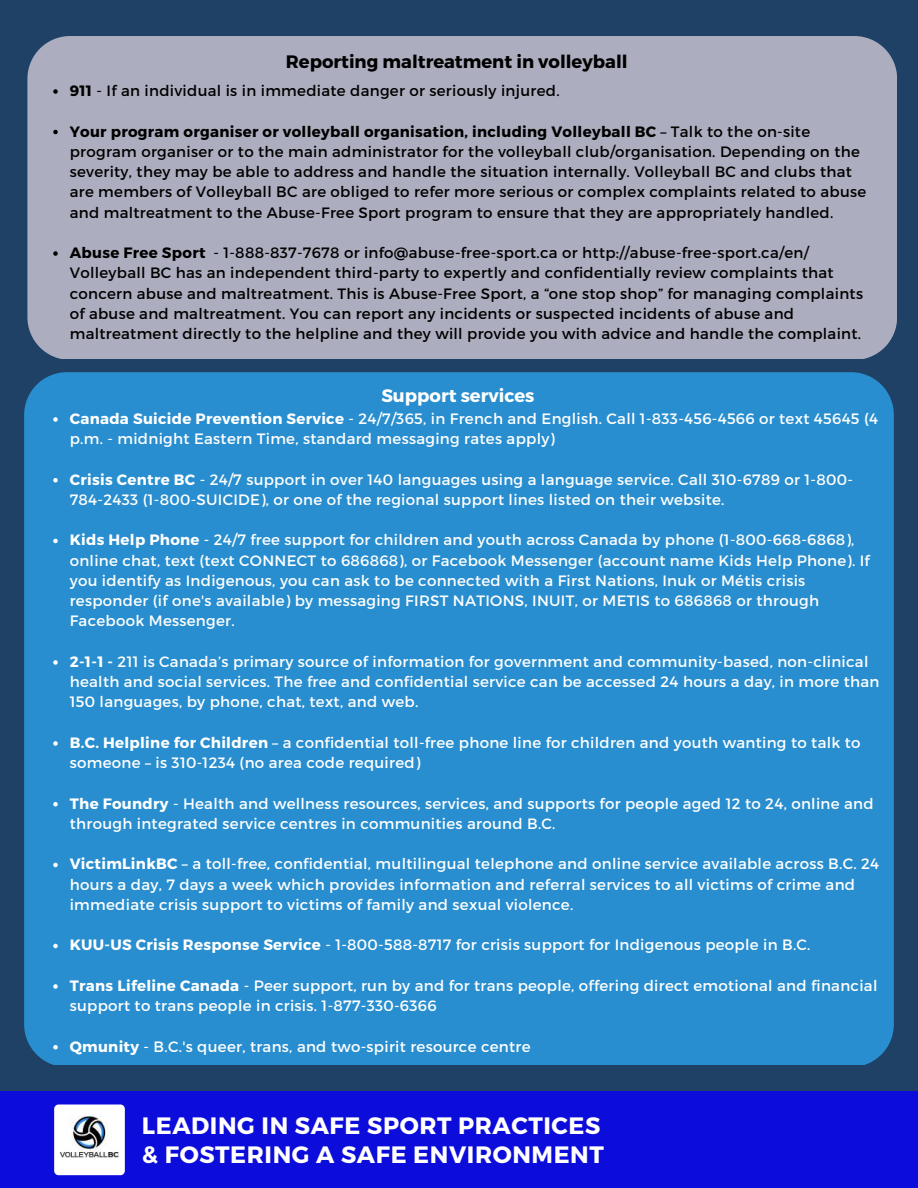
<style>
.page{position:relative;width:918px;height:1188px;background:#1f4165}
.page>*{position:absolute;margin:0;border:0;box-sizing:border-box;transform-origin:0 0}
.t1{font:700 23.7px/29.2px "Montserrat";letter-spacing:.025em;color:#fff}
.t2{font:700 18px "Montserrat";color:#000}
.t3{font:700 18px "Montserrat";color:#fff}
.t4{font:15px/20.2px "Montserrat";letter-spacing:.02em;color:#fff}
.t5{font:15px/20.2px "Montserrat";letter-spacing:.02em;color:#000}
.s1{font-weight:700}
</style>
<div class="page">
<div style="left:0;top:1092px;width:918px;height:96px;background:#0c0cdb"></div>
<img style="left:54px;top:1105px;width:71px;height:70px;border-radius:4px">
<div style="left:24px;top:372px;width:869px;height:693px;background:#288ecf"></div>
<svg style="left:53px;top:417px;width:5px;height:5px"></svg>
<svg style="left:53px;top:478px;width:5px;height:4px"></svg>
<svg style="left:53px;top:539px;width:5px;height:4px"></svg>
<svg style="left:53px;top:660px;width:5px;height:5px"></svg>
<svg style="left:53px;top:741px;width:5px;height:5px"></svg>
<svg style="left:53px;top:802px;width:5px;height:4px"></svg>
<svg style="left:53px;top:863px;width:5px;height:4px"></svg>
<svg style="left:53px;top:944px;width:5px;height:4px"></svg>
<svg style="left:53px;top:984px;width:5px;height:5px"></svg>
<svg style="left:53px;top:1045px;width:5px;height:4px"></svg>
<div style="left:27px;top:36px;width:870px;height:323px;background:#acadbe"></div>
<svg style="left:53px;top:89px;width:5px;height:5px"></svg>
<svg style="left:53px;top:130px;width:5px;height:4px"></svg>
<svg style="left:53px;top:251px;width:5px;height:5px"></svg>
<p class="t2" style="left:286px;top:50px;width:343px">Reporting maltreatment in volleyball</p>
<p class="t5" style="left:70px;top:81px;width:491px"><span class="s1">911</span> - If an individual is in immediate danger or seriously injured.</p>
<p class="t5" style="left:70px;top:121px;width:798px"><span class="s1">Your program organiser or volleyball organisation, including Volleyball BC</span> – Talk to the on-site program organiser or to the main administrator for the volleyball club/organisation. Depending on the severity, they may be able to address and handle the situation internally. Volleyball BC and clubs that are members of Volleyball BC are obliged to refer more serious or complex complaints related to abuse and maltreatment to the Abuse-Free Sport program to ensure that they are appropriately handled.</p>
<p class="t5" style="left:70px;top:243px;width:795px"><span class="s1">Abuse Free Sport</span> - 1-888-837-7678 or info@abuse-free-sport.ca or http://abuse-free-sport.ca/en/ Volleyball BC has an independent third-party to expertly and confidentially review complaints that concern abuse and maltreatment. This is Abuse-Free Sport, a “one stop shop” for managing complaints of abuse and maltreatment. You can report any incidents or suspected incidents of abuse and maltreatment directly to the helpline and they will provide you with advice and handle the complaint.</p>
<p class="t3" style="left:381px;top:385px;width:155px">Support services</p>
<p class="t4" style="left:70px;top:408px;width:810px"><span class="s1">Canada Suicide Prevention Service</span> - 24/7/365, in French and English. Call 1-833-456-4566 or text 45645 (4 p.m. - midnight Eastern Time, standard messaging rates apply)</p>
<p class="t4" style="left:70px;top:469px;width:785px"><span class="s1">Crisis Centre BC</span> - 24/7 support in over 140 languages using a language service. Call 310-6789 or 1-800-<br>784-2433 (1-800-SUICIDE), or one of the regional support lines listed on their website.</p>
<p class="t4" style="left:70px;top:530px;width:802px"><span class="s1">Kids Help Phone</span> - 24/7 free support for children and youth across Canada by phone (1-800-668-6868), online chat, text (text CONNECT to 686868), or Facebook Messenger (account name Kids Help Phone). If you identify as Indigenous, you can ask to be connected with a First Nations, Inuk or Métis crisis responder (if one's available) by messaging FIRST NATIONS, INUIT, or METIS to 686868 or through Facebook Messenger.</p>
<p class="t4" style="left:70px;top:651px;width:811px"><span class="s1">2-1-1 -</span> 211 is Canada’s primary source of information for government and community-based, non-clinical health and social services. The free and confidential service can be accessed 24 hours a day, in more than<br>150 languages, by phone, chat, text, and web.</p>
<p class="t4" style="left:70px;top:732px;width:792px"><span class="s1">B.C. Helpline for Children</span> – a confidential toll-free phone line for children and youth wanting to talk to someone – is 310-1234 (no area code required)</p>
<p class="t4" style="left:70px;top:793px;width:805px"><span class="s1">The Foundry</span> - Health and wellness resources, services, and supports for people aged 12 to 24, online and through integrated service centres in communities around B.C.</p>
<p class="t4" style="left:70px;top:854px;width:811px"><span class="s1">VictimLinkBC</span> – a toll-free, confidential, multilingual telephone and online service available across B.C. 24 hours a day, 7 days a week which provides information and referral services to all victims of crime and immediate crisis support to victims of family and sexual violence.</p>
<p class="t4" style="left:70px;top:935px;width:742px"><span class="s1">KUU-US Crisis Response Service</span> - 1-800-588-8717 for crisis support for Indigenous people in B.C.</p>
<p class="t4" style="left:70px;top:975px;width:809px"><span class="s1">Trans Lifeline Canada</span> - Peer support, run by and for trans people, offering direct emotional and financial support to trans people in crisis. 1-877-330-6366</p>
<p class="t4" style="left:70px;top:1036px;width:462px"><span class="s1">Qmunity</span> - B.C.'s queer, trans, and two-spirit resource centre</p>
<h1 class="t1" style="left:142px;top:1111px;width:464px">LEADING IN SAFE SPORT PRACTICES &amp; FOSTERING A SAFE ENVIRONMENT</h1>
</div>
